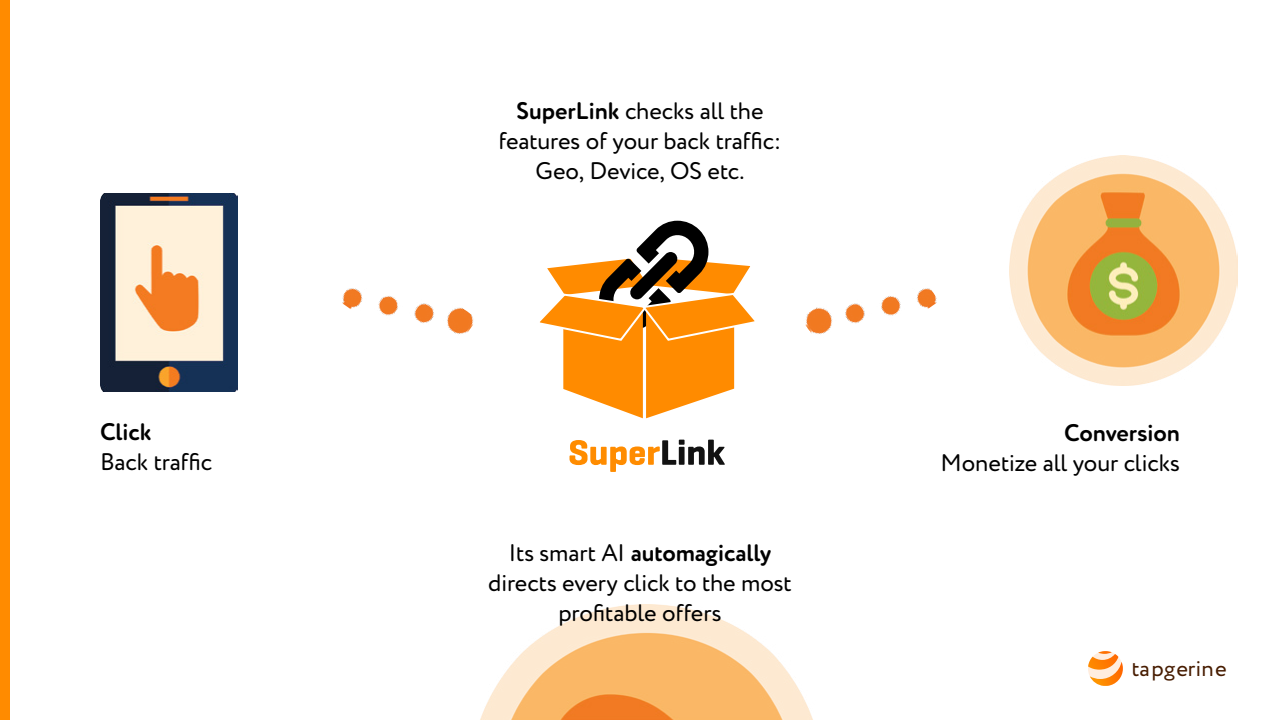
<style>
.page{position:relative;width:1280px;height:720px;background:#fff}
.page>*{position:absolute;margin:0;border:0;box-sizing:border-box;transform-origin:0 0}
.t1{font:24px/30px "Circe Rounded";letter-spacing:-.01em;color:#000;text-align:center}
.t2{font:700 24px "Circe Rounded Alt";letter-spacing:-.005em;color:#000}
.t3{font:22.3px "Circe";color:#471c00}
.s1{font-family:"Circe Rounded Alt";font-weight:700}
.s2{font-family:"Circe Rounded";font-weight:400}
</style>
<div class="page">
<div style="left:0;top:0;width:10px;height:720px;background:#ff8b00"></div>
<svg style="left:1088px;top:652px;width:34px;height:24px"></svg>
<img style="left:1098px;top:651px;width:14px;height:3px">
<img style="left:1088px;top:654px;width:30px;height:16px">
<img style="left:1090px;top:662px;width:33px;height:24px">
<img style="left:100px;top:194px;width:138px;height:197px">
<img style="left:480px;top:604px;width:333px;height:116px">
<img style="left:342px;top:288px;width:131px;height:46px">
<img style="left:805px;top:288px;width:132px;height:46px">
<svg style="left:539px;top:221px;width:216px;height:197px"></svg>
<img style="left:1009px;top:156px;width:229px;height:230px">
<svg style="left:570px;top:440px;width:155px;height:32px"></svg>
<p class="t2" style="left:100px;top:417px;width:53px">Click</p>
<p class="t1" style="left:100px;top:447px;width:114px">Back traffic</p>
<p class="t1" style="left:499px;top:96px;width:284px"><span class="s1">SuperLink</span> checks all the features of your back traffic:<br>Geo, Device, OS etc.</p>
<p class="t2" style="left:508px;top:538px;width:265px"><span class="s2">Its smart AI</span> automagically</p>
<p class="t1" style="left:488px;top:568px;width:305px">directs every click to the most profitable offers</p>
<p class="t2" style="left:1064px;top:418px;width:117px">Conversion</p>
<p class="t1" style="left:941px;top:448px;width:241px">Monetize all your clicks</p>
<p class="t3" style="left:1132px;top:653px;width:97px">tapgerine</p>
</div>
